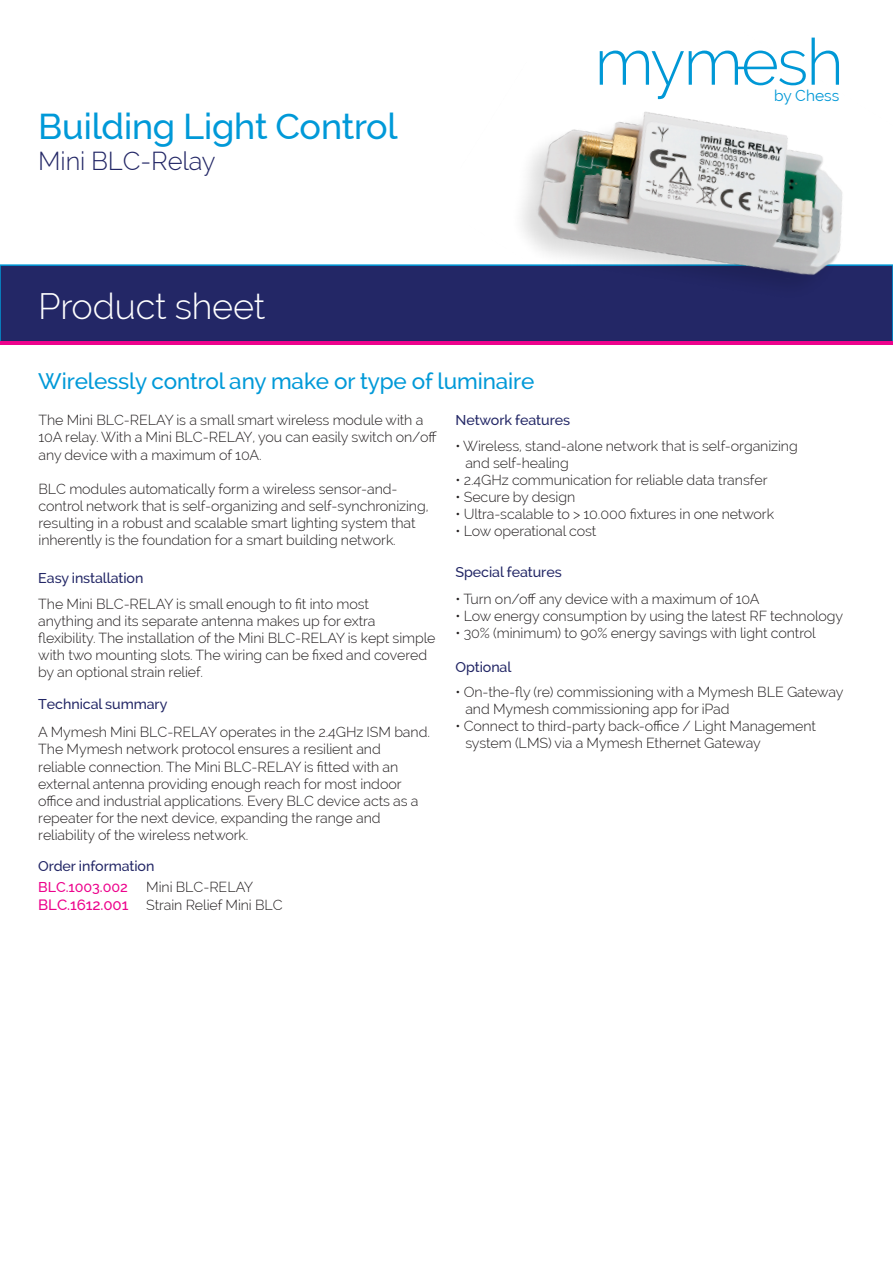
<style>
.page{position:relative;width:893px;height:1263px;background:#fff}
.page>*{position:absolute;margin:0;border:0;box-sizing:border-box;transform-origin:0 0}
.grote_titels{font:500 36px "Raleway";letter-spacing:-.005em;color:#0099d8}
.grote_witte_tekst{font:300 36px "Raleway";letter-spacing:-.005em;color:#fff}
.grote_titel_17pt{font:300 25.5px "Raleway";letter-spacing:-.005em;color:#232766}
.kohinoor_groot{font:500 22.5px "Raleway";letter-spacing:-.005em;color:#0099d8}
.t1{font:15.45px "Raleway";color:#0098d6}
.brood{font:300 14.25px/17.1px "Raleway";letter-spacing:-.005em;color:#231f20}
.open_sans{font:500 14.25px "Raleway";letter-spacing:-.005em;color:#232766}
.brood-2{font:500 14.25px "Raleway";letter-spacing:-.005em;color:#ed028c}
.s1{font-weight:500;font-size:15px;color:#ed028c}
</style>
<div class="page">
<div style="left:0;top:265px;width:893px;height:77px;background:#232766"></div>
<div style="left:0;top:264px;width:893px;height:78px;border:2px solid #0099d8"></div>
<hr style="left:1px;top:341px;width:892px;height:3px;background:#ed028c">
<img style="left:446px;top:37px;width:447px;height:308px">
<svg style="left:600px;top:38px;width:239px;height:61px"></svg>
<p class="grote_titels" style="left:38px;top:105px;width:361px">Building Light Control</p>
<p class="grote_titel_17pt" style="left:38px;top:146px;width:179px">Mini BLC-Relay</p>
<p class="grote_witte_tekst" style="left:38px;top:285px;width:228px">Product sheet</p>
<p class="kohinoor_groot" style="left:38px;top:368px;width:498px">Wirelessly control any make or type of luminaire</p>
<p class="t1" style="left:774px;top:86px;width:67px">by Chess</p>
<p class="brood" style="left:39px;top:412px;width:400px">The Mini BLC-RELAY is a small smart wireless module with a<br>10A relay. With a Mini BLC-RELAY, you can easily switch on/off any device with a maximum of 10A.</p>
<p class="brood" style="left:39px;top:480px;width:391px">BLC modules automatically form a wireless sensor-and&shy;control network that is self-organizing and self-synchronizing, resulting in a robust and scalable smart lighting system that inherently is the foundation for a smart building network.</p>
<p class="open_sans" style="left:38px;top:569px;width:107px">Easy installation</p>
<p class="brood" style="left:38px;top:595px;width:332px">The Mini BLC-RELAY is small enough to fit into most</p>
<p class="brood" style="left:38px;top:612px;width:339px">anything and its separate antenna makes up for extra</p>
<p class="brood" style="left:38px;top:629px;width:399px">flexibility. The installation of the Mini BLC-RELAY is kept simple with two mounting slots. The wiring can be fixed and covered by an optional strain relief.</p>
<p class="open_sans" style="left:38px;top:696px;width:131px">Technical summary</p>
<p class="brood" style="left:38px;top:724px;width:393px">A Mymesh Mini BLC-RELAY operates in the 2.4GHz ISM band.<br>The Mymesh network protocol ensures a resilient and</p>
<p class="brood" style="left:38px;top:758px;width:382px">reliable connection. The Mini BLC-RELAY is fitted with an external antenna providing enough reach for most indoor office and industrial applications. Every BLC device acts as a repeater for the next device, expanding the range and reliability of the wireless network.</p>
<p class="open_sans" style="left:38px;top:858px;width:118px">Order information</p>
<p class="brood-2" style="left:38px;top:878px;width:91px">BLC.1003.002</p>
<p class="brood" style="left:146px;top:878px;width:108px">Mini BLC-RELAY</p>
<p class="brood" style="left:38px;top:896px;width:246px"><span class="s1">BLC.1612.001</span> Strain Relief Mini BLC</p>
<p class="open_sans" style="left:455px;top:411px;width:116px">Network features</p>
<p class="brood" style="left:455px;top:437px;width:344px">• Wireless, stand-alone network that is self-organizing</p>
<p class="brood" style="left:465px;top:454px;width:105px">and self-healing</p>
<p class="brood" style="left:455px;top:471px;width:314px">• 2.4GHz communication for reliable data transfer</p>
<p class="brood" style="left:455px;top:488px;width:121px">• Secure by design</p>
<p class="brood" style="left:455px;top:506px;width:320px">• Ultra-scalable to &gt; 10.000 fixtures in one network</p>
<p class="brood" style="left:455px;top:523px;width:142px">• Low operational cost</p>
<p class="open_sans" style="left:455px;top:564px;width:108px">Special features</p>
<p class="brood" style="left:455px;top:590px;width:306px">• Turn on/off any device with a maximum of 10A</p>
<p class="brood" style="left:455px;top:607px;width:389px">• Low energy consumption by using the latest RF technology</p>
<p class="brood" style="left:455px;top:624px;width:362px">• 30% (minimum) to 90% energy savings with light control</p>
<p class="open_sans" style="left:455px;top:658px;width:58px">Optional</p>
<p class="brood" style="left:455px;top:683px;width:390px">• On-the-fly (re) commissioning with a Mymesh BLE Gateway</p>
<p class="brood" style="left:465px;top:700px;width:266px">and Mymesh commissioning app for iPad</p>
<p class="brood" style="left:455px;top:718px;width:362px">• Connect to third-party back-office / Light Management</p>
<p class="brood" style="left:465px;top:735px;width:297px">system (LMS) via a Mymesh Ethernet Gateway</p>
</div>
